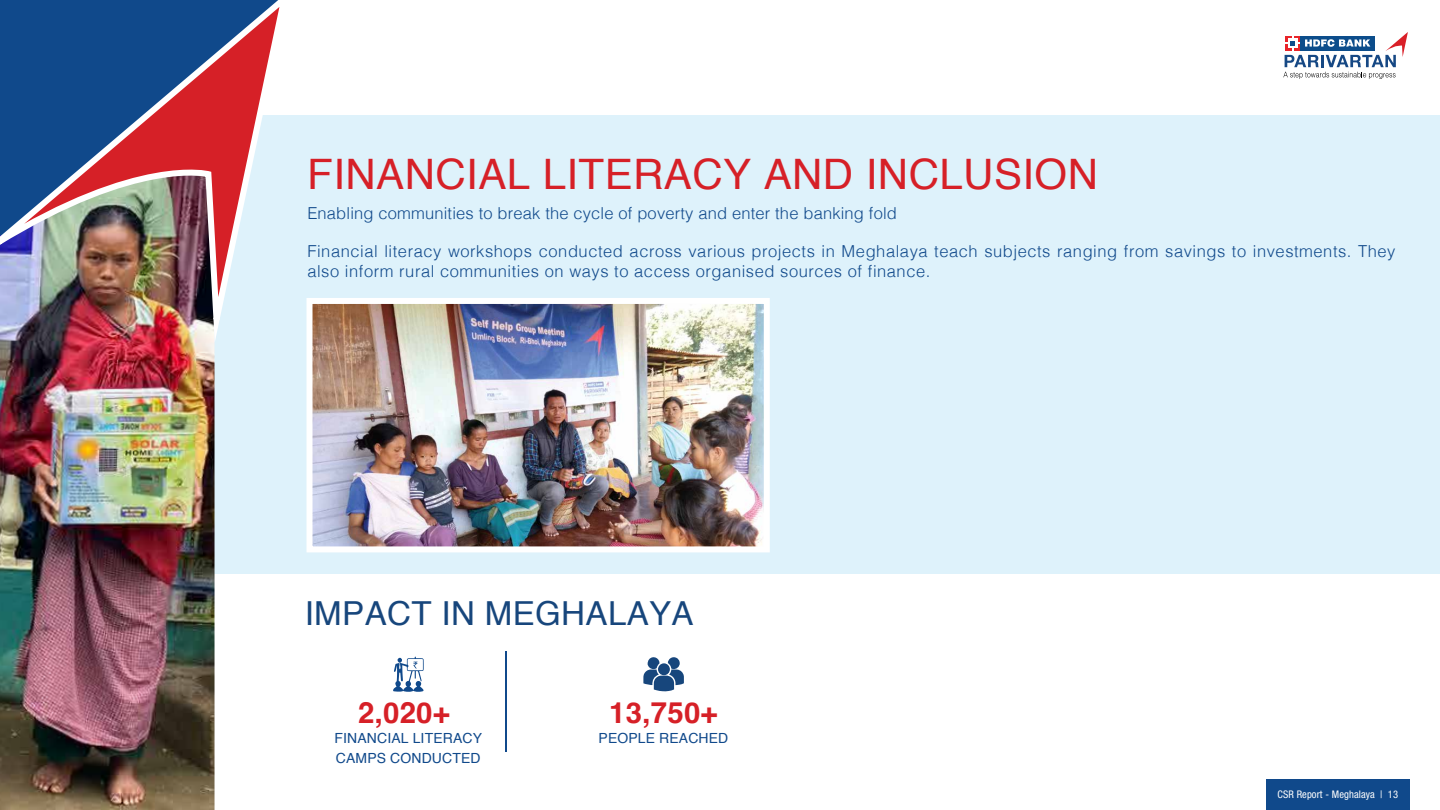
<style>
.page{position:relative;width:1440px;height:810px;background:#fff}
.page>*{position:absolute;margin:0;border:0;box-sizing:border-box;transform-origin:0 0}
.t1{font:42px "Helvetica";letter-spacing:.01em;color:#d62027}
.t2{font:33.08px "Helvetica";letter-spacing:.01em;color:#17467c}
.t3{font:700 29.33px "Helvetica";letter-spacing:.01em;color:#d62027}
.t4{font:300 16.5px/19.4px "Helvetica";letter-spacing:.035em;color:#10498b}
.t5{font:300 16.5px "Helvetica";letter-spacing:.01em;color:#10498b}
.t6{font:13.95px/20px "Helvetica";letter-spacing:.01em;color:#10498b}
.t7{font:condensed 10.5px "Helvetica Neue LT Std";letter-spacing:.01em;color:#fff}
</style>
<div class="page">
<div style="left:198px;top:115px;width:1242px;height:459px;background:#def2fb"></div>
<img style="left:0;top:327px;width:218px;height:483px">
<img style="left:0;top:0;width:280px;height:327px">
<hr style="left:506px;top:651px;width:1px;height:101px;background:#10498b">
<svg style="left:393px;top:656px;width:31px;height:36px"></svg>
<svg style="left:643px;top:657px;width:41px;height:34px"></svg>
<img style="left:314px;top:305px;width:449px;height:240px">
<div style="left:307px;top:298px;width:463px;height:254px;border:6px solid #fff"></div>
<svg style="left:1283px;top:32px;width:125px;height:47px"></svg>
<div style="left:1266px;top:779px;width:143px;height:31px;background:#10498b"></div>
<h1 class="t1" style="left:307px;top:142px;width:792px">FINANCIAL LITERACY AND INCLUSION</h1>
<p class="t5" style="left:307px;top:199px;width:591px">Enabling communities to break the cycle of poverty and enter the banking fold</p>
<p class="t4" style="left:307px;top:241px;width:1090px">Financial literacy workshops conducted across various projects in Meghalaya teach subjects ranging from savings to investments. They also inform rural communities on ways to access organised sources of finance.</p>
<h2 class="t2" style="left:305px;top:588px;width:390px">IMPACT IN MEGHALAYA</h2>
<h3 class="t3" style="left:358px;top:695px;width:93px">2,020+</h3>
<p class="t6" style="left:335px;top:728px;width:149px">FINANCIAL LITERACY<br>CAMPS CONDUCTED</p>
<h3 class="t3" style="left:609px;top:695px;width:110px">13,750+</h3>
<p class="t6" style="left:599px;top:728px;width:131px">PEOPLE REACHED</p>
<p class="t7" style="left:1278px;top:788px;width:122px">CSR Report - Meghalaya | 13</p>
</div>
